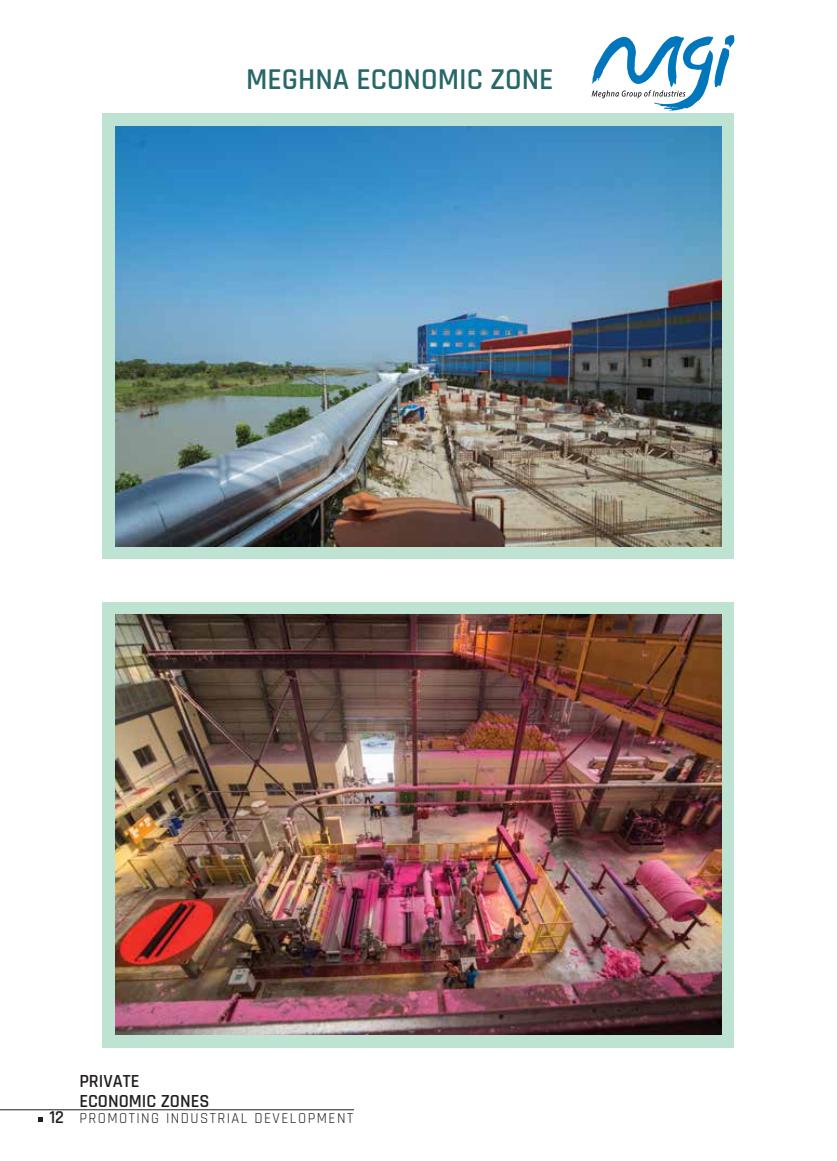
<style>
.page{position:relative;width:837px;height:1161px;background:#fff}
.page>*{position:absolute;margin:0;border:0;box-sizing:border-box;transform-origin:0 0}
.t1{font:600 30px "Rajdhani";color:#276769}
.t2{font:600 18.3px/19.5px "Rajdhani";color:#231f20}
.t3{font:600 18px "Rajdhani";color:#231f20}
.t4{font:15px "Rajdhani";letter-spacing:.1em;color:#231f20}
</style>
<div class="page">
<svg style="left:38px;top:1118px;width:5px;height:4px"></svg>
<hr style="left:0;top:1109px;width:354px;height:1px;background:#231f20">
<div style="left:103px;top:113px;width:631px;height:446px;background:#bfe3d3"></div>
<img style="left:115px;top:126px;width:607px;height:420px">
<div style="left:103px;top:602px;width:631px;height:446px;background:#bfe3d3"></div>
<img style="left:115px;top:615px;width:607px;height:420px">
<svg style="left:592px;top:35px;width:142px;height:76px"></svg>
<h1 class="t1" style="left:246px;top:61px;width:309px">MEGHNA ECONOMIC ZONE</h1>
<p class="t3" style="left:49px;top:1106px;width:16px">12</p>
<p class="t2" style="left:79px;top:1072px;width:132px">PRIVATE<br>ECONOMIC ZONES</p>
<p class="t4" style="left:79px;top:1110px;width:275px">PROMOTING INDUSTRIAL DEVELOPMENT</p>
</div>
